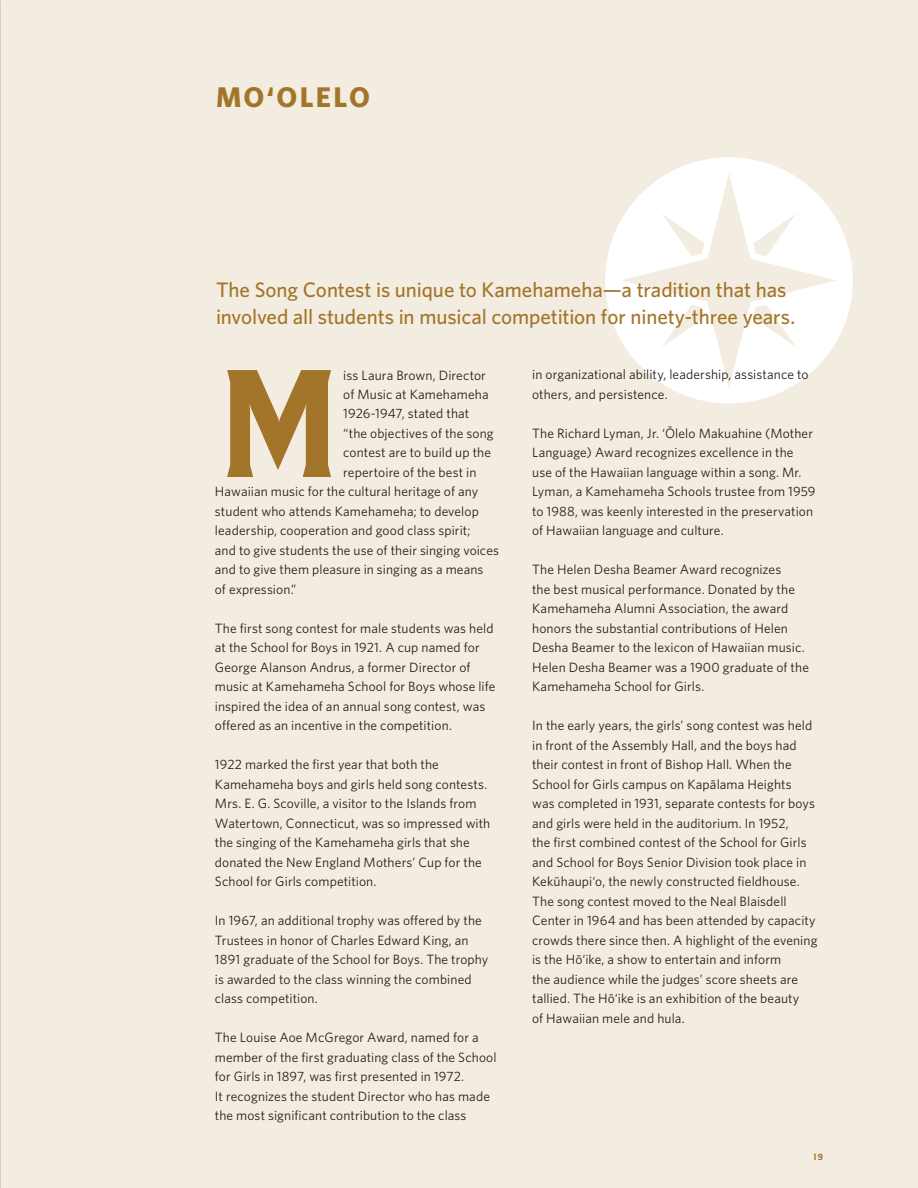
<style>
.page{position:relative;width:918px;height:1188px;background:#f3ece0}
.page>*{position:absolute;margin:0;border:0;box-sizing:border-box;transform-origin:0 0}
.t1{font:152.85px "Brothers";color:#a2752a}
.t2{font:700 28.5px "Whitney";letter-spacing:.075em;color:#a2752a}
.t3{font:500 21px/27px "Whitney";letter-spacing:-.005em;color:#a2752a}
.t4{font:13.5px/19.5px "Whitney";letter-spacing:.01em;color:#231f20}
.t5{font:9px "Brothers";color:#a2752a}
</style>
<div class="page">
<svg style="left:605px;top:157px;width:248px;height:246px;fill:#fff"></svg>
<h2 class="t2" style="left:216px;top:77px;width:156px">MO‘OLELO</h2>
<h3 class="t3" style="left:216px;top:276px;width:581px">The Song Contest is unique to Kamehameha—a tradition that has involved all students in musical competition for ninety-three years.</h3>
<h1 class="t1" style="left:215px;top:330px;width:130px">M</h1>
<p class="t4" style="left:343px;top:365px;width:144px">iss Laura Brown, Director</p>
<p class="t4" style="left:343px;top:384px;width:147px">of Music at Kamehameha</p>
<p class="t4" style="left:343px;top:404px;width:128px">1926-1947, stated that</p>
<p class="t4" style="left:343px;top:423px;width:152px">“the objectives of the song</p>
<p class="t4" style="left:343px;top:443px;width:149px">contest are to build up the</p>
<p class="t4" style="left:343px;top:462px;width:135px">repertoire of the best in</p>
<p class="t4" style="left:215px;top:482px;width:265px">Hawaiian music for the cultural heritage of any</p>
<p class="t4" style="left:215px;top:501px;width:266px">student who attends Kamehameha; to develop</p>
<p class="t4" style="left:215px;top:521px;width:257px">leadership, cooperation and good class spirit;</p>
<p class="t4" style="left:215px;top:540px;width:286px">and to give students the use of their singing voices</p>
<p class="t4" style="left:215px;top:560px;width:270px">and to give them pleasure in singing as a means</p>
<p class="t4" style="left:215px;top:579px;width:83px">of expression.”</p>
<p class="t4" style="left:215px;top:618px;width:282px">The first song contest for male students was held at the School for Boys in 1921. A cup named for George Alanson Andrus, a former Director of music at Kamehameha School for Boys whose life inspired the idea of an annual song contest, was offered as an incentive in the competition.</p>
<p class="t4" style="left:215px;top:755px;width:277px">1922 marked the first year that both the Kamehameha boys and girls held song contests.<br>Mrs. E. G. Scoville, a visitor to the Islands from Watertown, Connecticut, was so impressed with the singing of the Kamehameha girls that she donated the New England Mothers’ Cup for the School for Girls competition.</p>
<p class="t4" style="left:215px;top:911px;width:275px">In 1967, an additional trophy was offered by the Trustees in honor of Charles Edward King, an 1891 graduate of the School for Boys. The trophy is awarded to the class winning the combined class competition.</p>
<p class="t4" style="left:215px;top:1028px;width:283px">The Louise Aoe McGregor Award, named for a member of the first graduating class of the School for Girls in 1897, was first presented in 1972.<br>It recognizes the student Director who has made the most significant contribution to the class</p>
<p class="t4" style="left:532px;top:365px;width:278px">in organizational ability, leadership, assistance to others, and persistence.</p>
<p class="t4" style="left:532px;top:423px;width:285px">The Richard Lyman, Jr. ‘Ōlelo Makuahine (Mother Language) Award recognizes excellence in the use of the Hawaiian language within a song. Mr.<br>Lyman, a Kamehameha Schools trustee from 1959 to 1988, was keenly interested in the preservation of Hawaiian language and culture.</p>
<p class="t4" style="left:532px;top:560px;width:278px">The Helen Desha Beamer Award recognizes<br>the best musical performance. Donated by the Kamehameha Alumni Association, the award honors the substantial contributions of Helen Desha Beamer to the lexicon of Hawaiian music.<br>Helen Desha Beamer was a 1900 graduate of the Kamehameha School for Girls.</p>
<p class="t4" style="left:532px;top:715px;width:287px">In the early years, the girls’ song contest was held in front of the Assembly Hall, and the boys had their contest in front of Bishop Hall. When the School for Girls campus on Kapālama Heights was completed in 1931, separate contests for boys and girls were held in the auditorium. In 1952,<br>the first combined contest of the School for Girls and School for Boys Senior Division took place in Kekūhaupi‘o, the newly constructed fieldhouse.<br>The song contest moved to the Neal Blaisdell Center in 1964 and has been attended by capacity crowds there since then. A highlight of the evening is the Hō‘ike, a show to entertain and inform<br>the audience while the judges’ score sheets are tallied. The Hō‘ike is an exhibition of the beauty<br>of Hawaiian mele and hula.</p>
<p class="t5" style="left:813px;top:1151px;width:12px">19</p>
</div>
